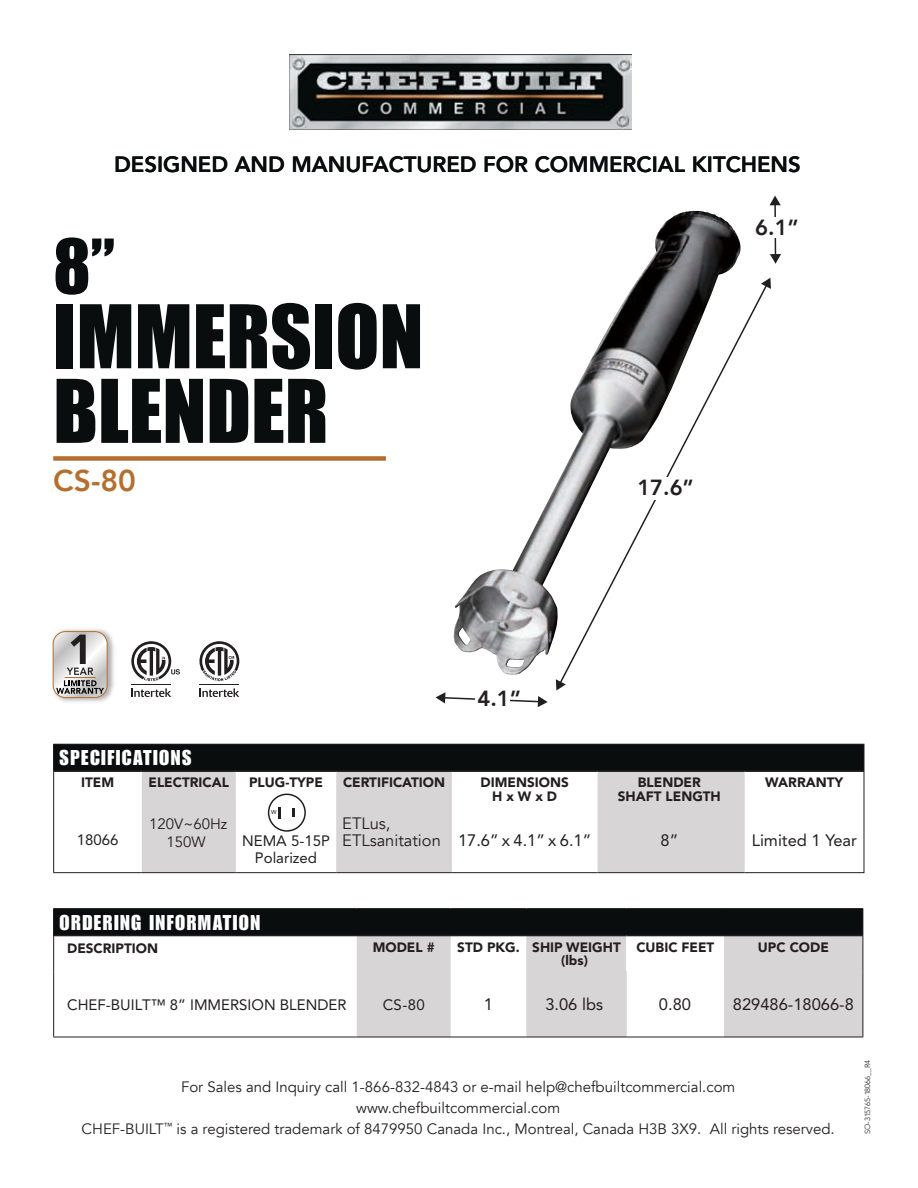
<style>
.page{position:relative;width:918px;height:1188px;background:#fff}
.page>*{position:absolute;margin:0;border:0;box-sizing:border-box;transform-origin:0 0}
.t1{font:81px/74.6px "Impact";color:#0a0d0d}
.t2{font:69.75px "Impact";color:#0a0d0d}
.t3{font:800 30px "Avenir";color:#b46f2e}
.t4{font:800 22.05px "Avenir";color:#0a0d0d}
.t5{font:800 21.9px "Avenir";color:#231f20}
.t6{font:21px "Impact LT Std";letter-spacing:.07em;color:#fff}
.t7{font:16.5px "Avenir LT Std";color:#231f20}
.t8{font:16.5px "Avenir";color:#231f20}
.t9{font:15px/21px "Avenir";color:#231f20;text-align:center}
.t10{font:15px/16.5px "Avenir LT Std";color:#231f20;text-align:center}
.t11{font:900 13.5px/13.5px "Avenir LT Std";color:#231f20;text-align:center}
.t12{font:300 7.5px "Avenir";color:#231f20}
.t13{font:500 5.7px "Avenir";color:#231f20}
.s1{font-family:"Avenir"}
</style>
<div class="page">
<img style="left:454px;top:211px;width:287px;height:464px">
<svg style="left:436px;top:692px;width:112px;height:15px"></svg>
<hr style="left:774px;top:204px;width:2px;height:52px;background:#231f20">
<svg style="left:770px;top:196px;width:11px;height:9px"></svg>
<svg style="left:770px;top:254px;width:11px;height:10px"></svg>
<div style="left:759px;top:218px;width:31px;height:20px;background:#fff"></div>
<div style="left:475px;top:683px;width:34px;height:30px;background:#fff"></div>
<svg style="left:558px;top:283px;width:208px;height:396px"></svg>
<svg style="left:761px;top:278px;width:10px;height:11px"></svg>
<svg style="left:556px;top:679px;width:10px;height:12px"></svg>
<div style="left:647px;top:477px;width:37px;height:22px;background:#fff"></div>
<div style="left:53px;top:456px;width:333px;height:5px;background:#b46f2e"></div>
<svg style="left:131px;top:688px;width:40px;height:9px"></svg>
<hr style="left:131px;top:684px;width:40px;height:1px;background:#231f20">
<svg style="left:131px;top:641px;width:49px;height:40px"></svg>
<svg style="left:199px;top:688px;width:40px;height:9px"></svg>
<hr style="left:199px;top:684px;width:40px;height:1px;background:#231f20">
<svg style="left:199px;top:641px;width:40px;height:40px"></svg>
<img style="left:289px;top:54px;width:343px;height:75px">
<div style="left:54px;top:744px;width:810px;height:27px;background:#0a0d0d"></div>
<svg style="left:142px;top:772px;width:602px;height:100px;fill:#d7d5d5"></svg>
<hr style="left:53px;top:744px;width:89px;height:1px;background:#231f20">
<svg style="left:53px;top:745px;width:1px;height:26px"></svg>
<hr style="left:142px;top:744px;width:94px;height:1px;background:#231f20">
<hr style="left:236px;top:744px;width:100px;height:1px;background:#231f20">
<hr style="left:336px;top:744px;width:116px;height:1px;background:#231f20">
<hr style="left:452px;top:744px;width:146px;height:1px;background:#231f20">
<hr style="left:598px;top:744px;width:147px;height:1px;background:#231f20">
<hr style="left:53px;top:771px;width:1px;height:36px;background:#231f20">
<hr style="left:53px;top:807px;width:1px;height:65px;background:#231f20">
<hr style="left:53px;top:872px;width:89px;height:1px;background:#231f20">
<hr style="left:142px;top:872px;width:94px;height:1px;background:#231f20">
<hr style="left:236px;top:872px;width:100px;height:1px;background:#231f20">
<hr style="left:336px;top:872px;width:116px;height:1px;background:#231f20">
<hr style="left:452px;top:872px;width:146px;height:1px;background:#231f20">
<hr style="left:598px;top:872px;width:147px;height:1px;background:#231f20">
<div style="left:744px;top:744px;width:120px;height:129px;border:1px solid #231f20"></div>
<hr style="left:54px;top:770px;width:88px;height:2px;background:#231f20">
<hr style="left:142px;top:770px;width:94px;height:2px;background:#231f20">
<hr style="left:236px;top:770px;width:100px;height:2px;background:#231f20">
<hr style="left:336px;top:770px;width:116px;height:2px;background:#231f20">
<hr style="left:452px;top:770px;width:146px;height:2px;background:#231f20">
<hr style="left:598px;top:770px;width:147px;height:2px;background:#231f20">
<hr style="left:745px;top:770px;width:119px;height:2px;background:#231f20">
<div style="left:54px;top:909px;width:809px;height:27px;background:#0a0d0d"></div>
<svg style="left:357px;top:936px;width:506px;height:101px;fill:#d7d5d5"></svg>
<div style="left:627px;top:936px;width:97px;height:35px;background:#fff"></div>
<hr style="left:53px;top:908px;width:304px;height:1px;background:#231f20">
<svg style="left:53px;top:909px;width:1px;height:27px"></svg>
<hr style="left:357px;top:908px;width:94px;height:1px;background:#231f20">
<hr style="left:451px;top:908px;width:75px;height:1px;background:#231f20">
<hr style="left:526px;top:908px;width:101px;height:1px;background:#231f20">
<hr style="left:627px;top:908px;width:97px;height:1px;background:#231f20">
<hr style="left:724px;top:908px;width:139px;height:1px;background:#231f20">
<svg style="left:863px;top:909px;width:1px;height:27px"></svg>
<hr style="left:53px;top:936px;width:1px;height:35px;background:#231f20">
<hr style="left:863px;top:936px;width:1px;height:35px;background:#231f20">
<hr style="left:53px;top:971px;width:1px;height:66px;background:#231f20">
<hr style="left:863px;top:971px;width:1px;height:66px;background:#231f20">
<hr style="left:53px;top:1037px;width:304px;height:1px;background:#231f20">
<hr style="left:357px;top:1037px;width:94px;height:1px;background:#231f20">
<hr style="left:451px;top:1037px;width:75px;height:1px;background:#231f20">
<hr style="left:526px;top:1037px;width:101px;height:1px;background:#231f20">
<hr style="left:627px;top:1037px;width:97px;height:1px;background:#231f20">
<hr style="left:724px;top:1037px;width:139px;height:1px;background:#231f20">
<hr style="left:54px;top:935px;width:303px;height:1px;background:#231f20">
<hr style="left:357px;top:935px;width:94px;height:1px;background:#231f20">
<hr style="left:451px;top:935px;width:75px;height:1px;background:#231f20">
<hr style="left:526px;top:935px;width:101px;height:1px;background:#231f20">
<hr style="left:627px;top:935px;width:97px;height:1px;background:#231f20">
<hr style="left:724px;top:935px;width:139px;height:1px;background:#231f20">
<img style="left:52px;top:629px;width:62px;height:73px">
<div style="left:53px;top:631px;width:55px;height:67px;border:1px solid #b46f2e;border-radius:12px"></div>
<svg style="left:53px;top:632px;width:54px;height:66px"></svg>
<hr style="left:65px;top:677px;width:31px;height:1px;background:#b46f2e">
<svg style="left:268px;top:794px;width:38px;height:38px"></svg>
<h3 class="t4" style="left:114px;top:147px;width:688px">DESIGNED AND MANUFACTURED FOR COMMERCIAL KITCHENS</h3>
<h2 class="t2" style="left:53px;top:212px;width:63px">8”</h2>
<h1 class="t1" style="left:53px;top:297px;width:372px">IMMERSION<br>BLENDER</h1>
<h3 class="t3" style="left:53px;top:458px;width:84px">CS-80</h3>
<h3 class="t5" style="left:755px;top:211px;width:45px">6.1”</h3>
<h3 class="t5" style="left:637px;top:471px;width:58px">17.6”</h3>
<h3 class="t5" style="left:478px;top:681px;width:45px">4.1”</h3>
<h3 class="t6" style="left:60px;top:746px;width:133px">SPECIFICATIONS</h3>
<p class="t11" style="left:81px;top:776px;width:34px">ITEM</p>
<p class="t11" style="left:149px;top:776px;width:82px">ELECTRICAL</p>
<p class="t11" style="left:249px;top:776px;width:75px">PLUG-TYPE</p>
<p class="t11" style="left:343px;top:776px;width:103px">CERTIFICATION</p>
<p class="t11" style="left:481px;top:776px;width:90px">DIMENSIONS<br>H x W x D</p>
<p class="t11" style="left:618px;top:776px;width:105px">BLENDER<br>SHAFT LENGTH</p>
<p class="t11" style="left:765px;top:776px;width:80px">WARRANTY</p>
<p class="t10" style="left:77px;top:832px;width:43px">18066</p>
<p class="t13" style="left:271px;top:808px;width:7px">W</p>
<p class="t8" style="left:342px;top:814px;width:50px">ETLus,</p>
<p class="t7" style="left:342px;top:831px;width:251px"><span class="s1">ETLsanitation</span> 17.6” x 4.1” x 6.1”</p>
<p class="t7" style="left:661px;top:831px;width:19px">8”</p>
<p class="t7" style="left:752px;top:831px;width:107px">Limited 1 Year</p>
<p class="t9" style="left:149px;top:816px;width:80px;line-height:18px">120V~60Hz<br>150W</p>
<p class="t10" style="left:242px;top:833px;width:89px">NEMA 5-15P<br>Polarized</p>
<h3 class="t6" style="left:60px;top:910px;width:202px">ORDERING INFORMATION</h3>
<p class="t11" style="left:67px;top:941px;width:92px">DESCRIPTION</p>
<p class="t11" style="left:373px;top:940px;width:63px">MODEL #</p>
<p class="t11" style="left:561px;top:940px;width:61px;text-align:left;text-indent:-104px">STD PKG. SHIP WEIGHT (lbs)</p>
<p class="t11" style="left:636px;top:940px;width:80px">CUBIC FEET</p>
<p class="t11" style="left:758px;top:940px;width:72px">UPC CODE</p>
<p class="t10" style="left:67px;top:996px;width:281px">CHEF-BUILT™ 8” IMMERSION BLENDER</p>
<p class="t10" style="left:383px;top:996px;width:44px">CS-80</p>
<p class="t7" style="left:484px;top:995px;width:11px">1</p>
<p class="t7" style="left:545px;top:995px;width:59px">3.06 lbs</p>
<p class="t7" style="left:659px;top:995px;width:34px">0.80</p>
<p class="t7" style="left:733px;top:995px;width:123px">829486-18066-8</p>
<p class="t9" style="left:82px;top:1076px;width:755px">For Sales and Inquiry call 1-866-832-4843 or e-mail help@chefbuiltcommercial.com www.chefbuiltcommercial.com<br>CHEF-BUILT<sup>™</sup> is a registered trademark of 8479950 Canada Inc., Montreal, Canada H3B 3X9. All rights reserved.</p>
<p class="t12" style="left:863px;top:1134px;width:76px;rotate:-90deg">SO-315765-18066__R4</p>
</div>
